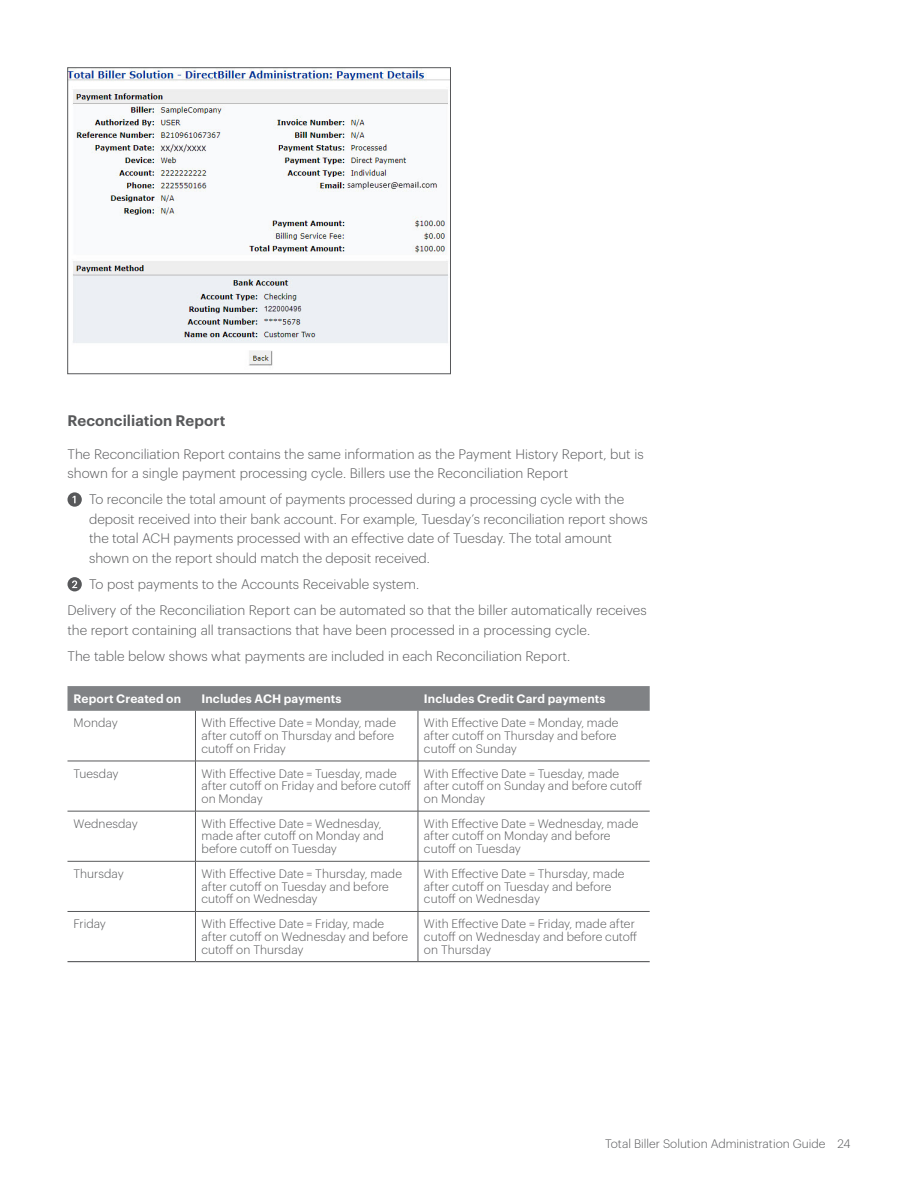
<style>
.page{position:relative;width:918px;height:1188px;background:#fff}
.page>*{position:absolute;margin:0;border:0;box-sizing:border-box;transform-origin:0 0}
.Subhead_Level_2-U_Lc{font:600 15px "Graphik";letter-spacing:.005em;color:#57585a}
.Body_Copy_9_13{font:300 13.5px/19.5px "Graphik";letter-spacing:.005em;color:#57585a}
.Gray_Circle_body_spa{font:300 13.5px/19.5px "Graphik";letter-spacing:-.005em;color:#57585a}
.Table_body{font:300 12px/12.8px "Graphik";letter-spacing:.005em;color:#57585a}
.Table_Column_Head{font:600 12px "Graphik";letter-spacing:.01em;color:#fff}
</style>
<div class="page">
<img style="left:70px;top:70px;width:379px;height:296px">
<div style="left:68px;top:68px;width:383px;height:306px;border:1px solid #57585a"></div>
<div style="left:68px;top:492px;width:14px;height:15px;background:#57585a;border-radius:50%"></div>
<svg style="left:73px;top:496px;width:3px;height:7px"></svg>
<div style="left:68px;top:577px;width:14px;height:14px;background:#57585a;border-radius:50%"></div>
<svg style="left:72px;top:580px;width:5px;height:8px"></svg>
<svg style="left:68px;top:686px;width:582px;height:25px;background:#818386"></svg>
<hr style="left:68px;top:961px;width:127px;height:1px;background:#57585a">
<hr style="left:195px;top:912px;width:1px;height:49px;background:#57585a">
<hr style="left:195px;top:961px;width:223px;height:1px;background:#57585a">
<hr style="left:418px;top:912px;width:1px;height:49px;background:#57585a">
<hr style="left:418px;top:961px;width:232px;height:1px;background:#57585a">
<hr style="left:195px;top:711px;width:1px;height:50px;background:#57585a">
<hr style="left:418px;top:711px;width:1px;height:50px;background:#57585a">
<hr style="left:68px;top:761px;width:127px;height:1px;background:#57585a">
<hr style="left:195px;top:761px;width:223px;height:1px;background:#57585a">
<hr style="left:195px;top:761px;width:1px;height:50px;background:#57585a">
<hr style="left:418px;top:761px;width:232px;height:1px;background:#57585a">
<hr style="left:418px;top:761px;width:1px;height:50px;background:#57585a">
<hr style="left:68px;top:811px;width:127px;height:1px;background:#57585a">
<hr style="left:195px;top:811px;width:223px;height:1px;background:#57585a">
<hr style="left:195px;top:811px;width:1px;height:50px;background:#57585a">
<hr style="left:418px;top:811px;width:232px;height:1px;background:#57585a">
<hr style="left:418px;top:811px;width:1px;height:50px;background:#57585a">
<hr style="left:68px;top:861px;width:127px;height:1px;background:#57585a">
<hr style="left:195px;top:861px;width:223px;height:1px;background:#57585a">
<hr style="left:195px;top:861px;width:1px;height:50px;background:#57585a">
<hr style="left:418px;top:861px;width:232px;height:1px;background:#57585a">
<hr style="left:418px;top:861px;width:1px;height:50px;background:#57585a">
<hr style="left:68px;top:911px;width:127px;height:1px;background:#57585a">
<hr style="left:195px;top:911px;width:223px;height:1px;background:#57585a">
<hr style="left:418px;top:911px;width:232px;height:1px;background:#57585a">
<p class="Subhead_Level_2-U_Lc" style="left:68px;top:409px;width:160px">Reconciliation Report</p>
<p class="Body_Copy_9_13" style="left:68px;top:443px;width:578px">The Reconciliation Report contains the same information as the Payment History Report, but is shown for a single payment processing cycle. Billers use the Reconciliation Report</p>
<p class="Gray_Circle_body_spa" style="left:89px;top:489px;width:560px">To reconcile the total amount of payments processed during a processing cycle with the deposit received into their bank account. For example, Tuesday’s reconciliation report shows the total ACH payments processed with an effective date of Tuesday. The total amount shown on the report should match the deposit received.</p>
<p class="Gray_Circle_body_spa" style="left:89px;top:574px;width:332px">To post payments to the Accounts Receivable system.</p>
<p class="Body_Copy_9_13" style="left:68px;top:600px;width:581px">Delivery of the Reconciliation Report can be automated so that the biller automatically receives the report containing all transactions that have been processed in a processing cycle.</p>
<p class="Body_Copy_9_13" style="left:68px;top:646px;width:504px">The table below shows what payments are included in each Reconciliation Report.</p>
<p class="Table_Column_Head" style="left:74px;top:689px;width:109px">Report Created on</p>
<p class="Table_Column_Head" style="left:201px;top:689px;width:142px">Includes ACH payments</p>
<p class="Table_Column_Head" style="left:424px;top:689px;width:183px">Includes Credit Card payments</p>
<p class="Table_body" style="left:74px;top:716px;width:46px">Monday</p>
<p class="Table_body" style="left:201px;top:716px;width:196px">With Effective Date = Monday, made after cutoff on Thursday and before cutoff on Friday</p>
<p class="Table_body" style="left:424px;top:716px;width:196px">With Effective Date = Monday, made after cutoff on Thursday and before cutoff on Sunday</p>
<p class="Table_body" style="left:74px;top:766px;width:47px">Tuesday</p>
<p class="Table_body" style="left:201px;top:766px;width:211px">With Effective Date = Tuesday, made after cutoff on Friday and before cutoff on Monday</p>
<p class="Table_body" style="left:424px;top:766px;width:220px">With Effective Date = Tuesday, made after cutoff on Sunday and before cutoff on Monday</p>
<p class="Table_body" style="left:74px;top:816px;width:66px">Wednesday</p>
<p class="Table_body" style="left:201px;top:816px;width:184px">With Effective Date = Wednesday, made after cutoff on Monday and before cutoff on Tuesday</p>
<p class="Table_body" style="left:424px;top:816px;width:216px">With Effective Date = Wednesday, made after cutoff on Monday and before cutoff on Tuesday</p>
<p class="Table_body" style="left:74px;top:866px;width:52px">Thursday</p>
<p class="Table_body" style="left:201px;top:866px;width:202px">With Effective Date = Thursday, made after cutoff on Tuesday and before cutoff on Wednesday</p>
<p class="Table_body" style="left:424px;top:866px;width:202px">With Effective Date = Thursday, made after cutoff on Tuesday and before cutoff on Wednesday</p>
<p class="Table_body" style="left:74px;top:916px;width:34px">Friday</p>
<p class="Table_body" style="left:201px;top:916px;width:208px">With Effective Date = Friday, made after cutoff on Wednesday and before cutoff on Thursday</p>
<p class="Table_body" style="left:424px;top:916px;width:215px">With Effective Date = Friday, made after cutoff on Wednesday and before cutoff on Thursday</p>
<p class="Table_body" style="left:605px;top:1136px;width:247px">Total Biller Solution Administration Guide 24</p>
</div>
